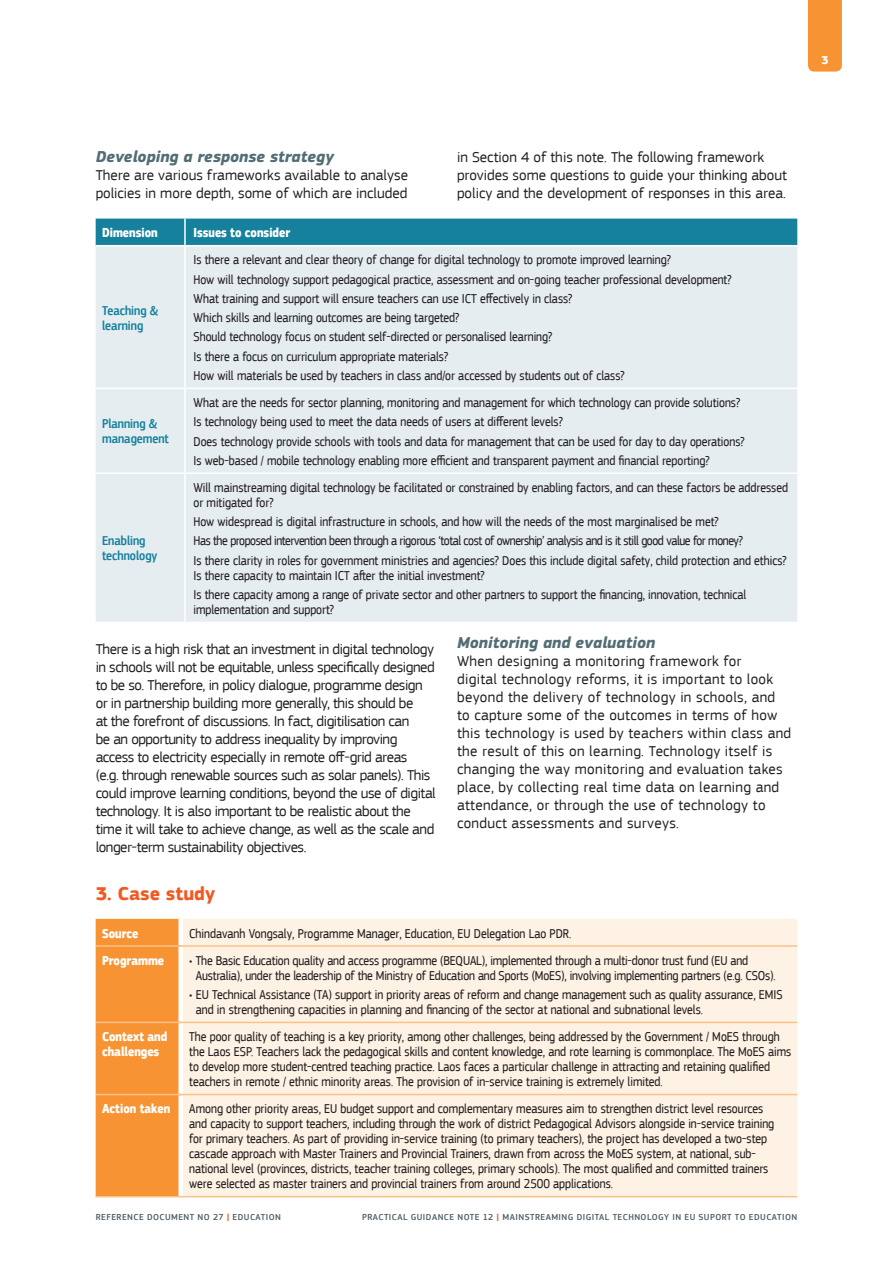
<style>
.page{position:relative;width:893px;height:1263px;background:#fff}
.page>*{position:absolute;margin:0;border:0;box-sizing:border-box;transform-origin:0 0}
.H2{font:700 19.5px "EC Square Sans Pro";color:#f15921}
.t1{font:italic 700 16.5px "EC Square Sans Pro";color:#526d74}
.Table_body{font:15px/18px "EC Square Sans Pro";letter-spacing:-.03em;color:#231f20}
.body_no_space_above{font:15px/18px "EC Square Sans Pro";letter-spacing:.02em;color:#231f20}
.body_no_space_above-2{font:15px/18px "EC Square Sans Pro";color:#231f20}
.Table_body-2{font:13.5px/15px "EC Square Sans Cond Pro";color:#231f20}
.Table_body-3{font:13.5px "EC Square Sans Cond Pro";letter-spacing:-.03em;color:#231f20}
.Table_bold{font:700 13.5px/15px "EC Square Sans Cond Pro";color:#fff}
.Table_medium_teal{font:500 13.5px/15px "EC Square Sans Cond Pro";color:#15819c}
.t2{font:700 12px "EC Square Sans Pro";color:#fff}
.t3{font:500 9px "EC Square Sans Pro";letter-spacing:.05em;color:#4c5c65}
.s1{font-weight:700;color:#f15921}
</style>
<div class="page">
<div style="left:808px;top:0;width:34px;height:72px;background:#f79332"></div>
<div style="left:96px;top:219px;width:701px;height:26px;background:#15819c"></div>
<div style="left:96px;top:246px;width:701px;height:376px;background:#e6edf1"></div>
<hr style="left:184px;top:219px;width:2px;height:26px;background:#fff">
<hr style="left:184px;top:246px;width:2px;height:142px;background:#fff">
<hr style="left:96px;top:388px;width:89px;height:1px;background:#fff">
<hr style="left:185px;top:388px;width:612px;height:1px;background:#fff">
<hr style="left:184px;top:389px;width:2px;height:83px;background:#fff">
<hr style="left:96px;top:472px;width:89px;height:2px;background:#fff">
<hr style="left:185px;top:472px;width:612px;height:2px;background:#fff">
<hr style="left:184px;top:474px;width:2px;height:148px;background:#fff">
<div style="left:96px;top:919px;width:82px;height:277px;background:#f79332"></div>
<div style="left:183px;top:919px;width:614px;height:277px;background:#fef2e5"></div>
<hr style="left:96px;top:945px;width:85px;height:2px;background:#fcc188">
<hr style="left:181px;top:945px;width:616px;height:2px;background:#fcc188">
<hr style="left:96px;top:1022px;width:85px;height:1px;background:#fcc188">
<hr style="left:181px;top:1022px;width:616px;height:1px;background:#fcc188">
<hr style="left:96px;top:1094px;width:85px;height:1px;background:#fcc188">
<hr style="left:181px;top:1094px;width:616px;height:1px;background:#fcc188">
<hr style="left:96px;top:1196px;width:85px;height:1px;background:#fcc188">
<hr style="left:181px;top:1196px;width:616px;height:1px;background:#fcc188">
<p class="t2" style="left:821px;top:53px;width:9px">3</p>
<p class="t1" style="left:96px;top:147px;width:240px">Developing a response strategy</p>
<p class="body_no_space_above-2" style="left:96px;top:166px;width:314px">There are various frameworks available to analyse policies in more depth, some of which are included</p>
<p class="Table_bold" style="left:102px;top:225px;width:57px">Dimension</p>
<p class="Table_bold" style="left:193px;top:225px;width:98px">Issues to consider</p>
<p class="body_no_space_above-2" style="left:457px;top:148px;width:331px">in Section 4 of this note. The following framework provides some questions to guide your thinking about policy and the development of responses in this area.</p>
<p class="Table_medium_teal" style="left:102px;top:303px;width:58px">Teaching &amp; learning</p>
<p class="Table_medium_teal" style="left:102px;top:417px;width:68px">Planning &amp; management</p>
<p class="Table_body-2" style="left:193px;top:253px;width:479px">Is there a relevant and clear theory of change for digital technology to promote improved learning?</p>
<p class="Table_body-2" style="left:193px;top:272px;width:540px">How will technology support pedagogical practice, assessment and on-going teacher professional development?</p>
<p class="Table_body-2" style="left:193px;top:291px;width:380px">What training and support will ensure teachers can use ICT effectively in class?</p>
<p class="Table_body-2" style="left:193px;top:310px;width:267px">Which skills and learning outcomes are being targeted?</p>
<p class="Table_body-2" style="left:193px;top:330px;width:360px">Should technology focus on student self-directed or personalised learning?</p>
<p class="Table_body-2" style="left:193px;top:349px;width:256px">Is there a focus on curriculum appropriate materials?</p>
<p class="Table_body-2" style="left:193px;top:368px;width:433px">How will materials be used by teachers in class and/or accessed by students out of class?</p>
<p class="Table_body-2" style="left:193px;top:395px;width:548px">What are the needs for sector planning, monitoring and management for which technology can provide solutions?</p>
<p class="Table_body-2" style="left:193px;top:414px;width:371px">Is technology being used to meet the data needs of users at different levels?</p>
<p class="Table_body-2" style="left:193px;top:434px;width:553px">Does technology provide schools with tools and data for management that can be used for day to day operations?</p>
<p class="Table_body-2" style="left:193px;top:453px;width:518px">Is web-based / mobile technology enabling more efficient and transparent payment and financial reporting?</p>
<p class="Table_body-2" style="left:193px;top:480px;width:596px">Will mainstreaming digital technology be facilitated or constrained by enabling factors, and can these factors be addressed or mitigated for?</p>
<p class="Table_body-2" style="left:193px;top:514px;width:527px">How widespread is digital infrastructure in schools, and how will the needs of the most marginalised be met?</p>
<p class="Table_body-3" style="left:193px;top:533px;width:551px">Has the proposed intervention been through a rigorous ‘total cost of ownership’ analysis and is it still good value for money?</p>
<p class="Table_body-2" style="left:193px;top:553px;width:595px">Is there clarity in roles for government ministries and agencies? Does this include digital safety, child protection and ethics?<br>Is there capacity to maintain ICT after the initial investment?</p>
<p class="Table_body-2" style="left:193px;top:587px;width:554px">Is there capacity among a range of private sector and other partners to support the financing, innovation, technical implementation and support?</p>
<p class="Table_body" style="left:96px;top:641px;width:342px">There is a high risk that an investment in digital technology in schools will not be equitable, unless specifically designed to be so. Therefore, in policy dialogue, programme design or in partnership building more generally, this should be<br>at the forefront of discussions. In fact, digitilisation can<br>be an opportunity to address inequality by improving access to electricity especially in remote off-grid areas<br>(e.g. through renewable sources such as solar panels). This could improve learning conditions, beyond the use of digital technology. It is also important to be realistic about the time it will take to achieve change, as well as the scale and longer-term sustainability objectives.</p>
<p class="t1" style="left:457px;top:633px;width:200px">Monitoring and evaluation</p>
<p class="Table_medium_teal" style="left:102px;top:534px;width:57px">Enabling technology</p>
<p class="body_no_space_above" style="left:457px;top:652px;width:336px">When designing a monitoring framework for<br>digital technology reforms, it is important to look beyond the delivery of technology in schools, and to capture some of the outcomes in terms of how this technology is used by teachers within class and the result of this on learning. Technology itself is changing the way monitoring and evaluation takes place, by collecting real time data on learning and attendance, or through the use of technology to conduct assessments and surveys.</p>
<p class="H2" style="left:96px;top:882px;width:121px">3. Case study</p>
<p class="Table_bold" style="left:102px;top:926px;width:38px">Source</p>
<p class="Table_body-2" style="left:189px;top:926px;width:384px">Chindavanh Vongsaly, Programme Manager, Education, EU Delegation Lao PDR.</p>
<p class="Table_bold" style="left:102px;top:953px;width:64px">Programme</p>
<p class="Table_body-2" style="left:196px;top:953px;width:581px;text-indent:-7px">• The Basic Education quality and access programme (BEQUAL), implemented through a multi-donor trust fund (EU and<br>Australia), under the leadership of the Ministry of Education and Sports (MoES), involving implementing partners (e.g. CSOs).</p>
<p class="Table_body-2" style="left:196px;top:987px;width:588px;text-indent:-7px">• EU Technical Assistance (TA) support in priority areas of reform and change management such as quality assurance, EMIS and in strengthening capacities in planning and financing of the sector at national and subnational levels.</p>
<p class="Table_bold" style="left:102px;top:1029px;width:67px">Context and challenges</p>
<p class="Table_body-2" style="left:189px;top:1029px;width:604px">The poor quality of teaching is a key priority, among other challenges, being addressed by the Government / MoES through the Laos ESP. Teachers lack the pedagogical skills and content knowledge, and rote learning is commonplace. The MoES aims to develop more student-centred teaching practice. Laos faces a particular challenge in attracting and retaining qualified teachers in remote / ethnic minority areas. The provision of in-service training is extremely limited.</p>
<p class="Table_bold" style="left:102px;top:1101px;width:70px">Action taken</p>
<p class="Table_body-2" style="left:189px;top:1101px;width:586px">Among other priority areas, EU budget support and complementary measures aim to strengthen district level resources and capacity to support teachers, including through the work of district Pedagogical Advisors alongside in-service training for primary teachers. As part of providing in-service training (to primary teachers), the project has developed a two-step cascade approach with Master Trainers and Provincial Trainers, drawn from across the MoES system, at national, sub&shy;national level (provinces, districts, teacher training colleges, primary schools). The most qualified and committed trainers were selected as master trainers and provincial trainers from around 2500 applications.</p>
<p class="t3" style="left:96px;top:1212px;width:187px">REFERENCE DOCUMENT NO 27 <span class="s1">|</span> EDUCATION</p>
<p class="t3" style="left:362px;top:1212px;width:437px">PRACTICAL GUIDANCE NOTE 12 <span class="s1">|</span> MAINSTREAMING DIGITAL TECHNOLOGY IN EU SUPORT TO EDUCATION</p>
</div>
